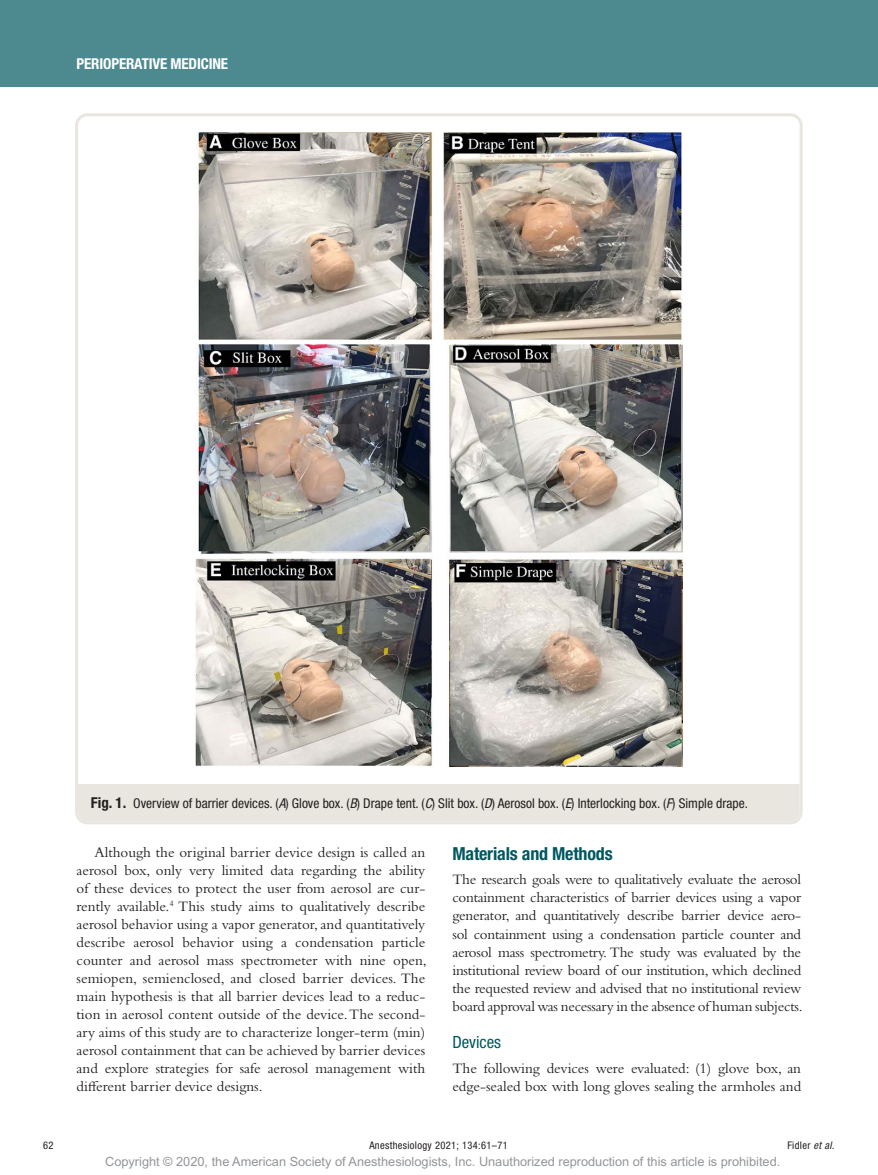
<style>
.page{position:relative;width:878px;height:1175px;background:#fff}
.page>*{position:absolute;margin:0;border:0;box-sizing:border-box;transform-origin:0 0}
.t1{font:700 condensed 18px "Helvetica Neue LT Std";letter-spacing:-.01em;color:#005861}
.t2{font:condensed 16.8px "Helvetica Neue LT Std";color:#005861}
.t3{font:15px/18px "Bembo Std";color:#231f20;text-align:justify}
.t4{font:700 condensed 15px "Helvetica Neue LT Std";letter-spacing:-.01em;color:#fff}
.t5{font:condensed 13.5px "Helvetica Neue LT Std";color:#231f20}
.t6{font:12.75px "Arial MT Std";color:#939598}
.t7{font:condensed 10.5px "Helvetica Neue LT Std";letter-spacing:.03em;color:#231f20}
.s1{font-weight:700;font-size:15px}
.s2{font-style:italic}
</style>
<div class="page">
<div style="left:0;top:0;width:878px;height:86px;background:#4d8a90"></div>
<img style="left:196px;top:133px;width:486px;height:634px">
<div style="left:78px;top:784px;width:721px;height:37px;background:#e9e6df"></div>
<div style="left:75px;top:113px;width:727px;height:711px;border:3px solid #e9e6df;border-radius:11px"></div>
<p class="t4" style="left:77px;top:54px;width:153px">PERIOPERATIVE MEDICINE</p>
<p class="t5" style="left:91px;top:795px;width:658px"><span class="s1">Fig. 1.</span> Overview of barrier devices. (<span class="s2">A</span>) Glove box. (<span class="s2">B</span>) Drape tent. (<span class="s2">C</span>) Slit box. (<span class="s2">D</span>) Aerosol box. (<span class="s2">E</span>) Interlocking box. (<span class="s2">F</span>) Simple drape.</p>
<p class="t3" style="left:77px;top:843px;width:352px;text-indent:18px">Although the original barrier device design is called an aerosol box, only very limited data regarding the ability of these devices to protect the user from aerosol are cur&shy;rently available.<sup>4</sup> This study aims to qualitatively describe aerosol behavior using a vapor generator, and quantitatively describe aerosol behavior using a condensation particle counter and aerosol mass spectrometer with nine open, semiopen, semienclosed, and closed barrier devices. The main hypothesis is that all barrier devices lead to a reduc&shy;tion in aerosol content outside of the device. The second&shy;ary aims of this study are to characterize longer-term (min) aerosol containment that can be achieved by barrier devices and explore strategies for safe aerosol management with different barrier device designs.</p>
<p class="t1" style="left:452px;top:842px;width:162px">Materials and Methods</p>
<p class="t3" style="left:452px;top:870px;width:352px">The research goals were to qualitatively evaluate the aerosol containment characteristics of barrier devices using a vapor generator, and quantitatively describe barrier device aero&shy;sol containment using a condensation particle counter and aerosol mass spectrometry. The study was evaluated by the institutional review board of our institution, which declined the requested review and advised that no institutional review board approval was necessary in the absence of human subjects.</p>
<p class="t2" style="left:452px;top:1032px;width:50px">Devices</p>
<p class="t3" style="left:452px;top:1058px;width:350px">The following devices were evaluated: (1) glove box, an edge-sealed box with long gloves sealing the armholes and</p>
<p class="t7" style="left:43px;top:1139px;width:12px">62</p>
<p class="t7" style="left:369px;top:1139px;width:140px">Anesthesiology 2021; 134:61–71</p>
<p class="t6" style="left:105px;top:1154px;width:676px">Copyright © 2020, the American Society of Anesthesiologists, Inc. Unauthorized reproduction of this article is prohibited.</p>
<p class="t7" style="left:787px;top:1139px;width:48px">Fidler <span class="s2">et al.</span></p>
</div>
